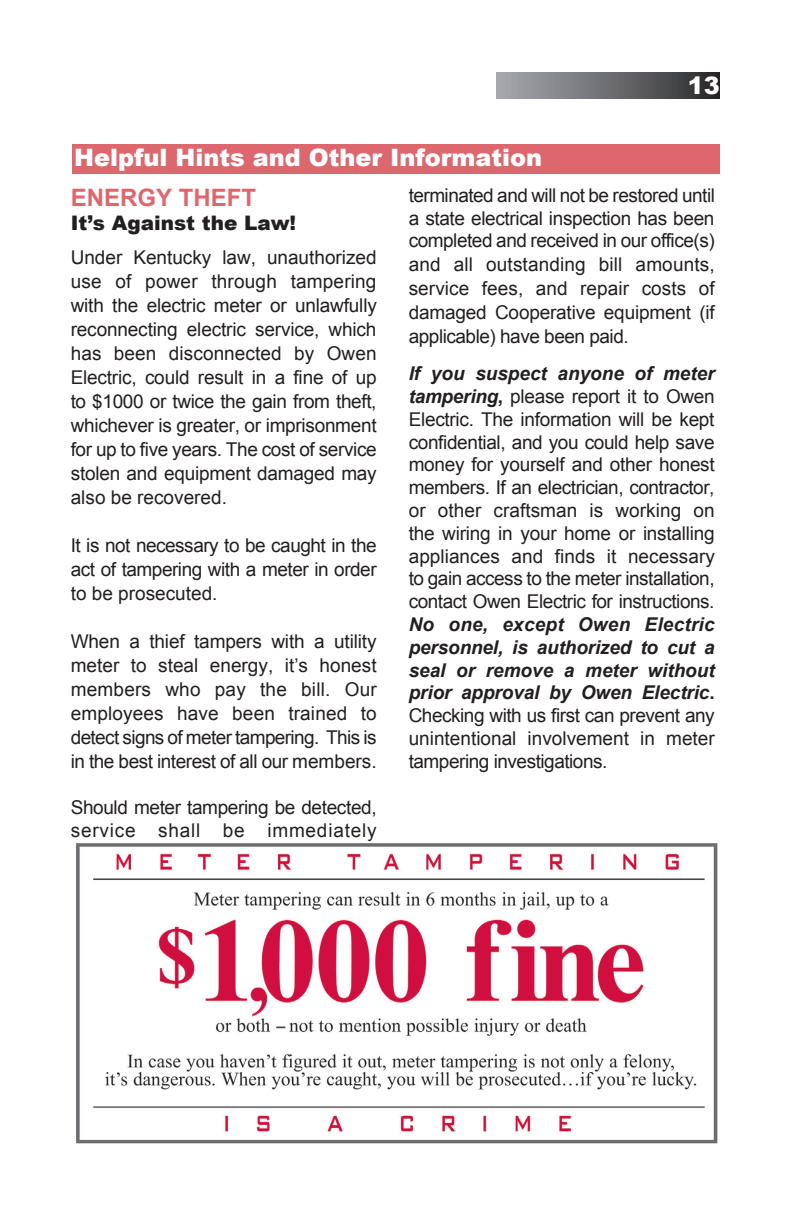
<style>
.page{position:relative;width:792px;height:1224px;background:#fff}
.page>*{position:absolute;margin:0;border:0;box-sizing:border-box;transform-origin:0 0}
.t1{font:900 24px "Arial";color:#fff}
.t2{font:700 24px "Arial";color:#dd676e}
.t3{font:900 20px "Arial";color:#231f20}
.New_Style_Sheet{font:19px/22.8px "Arial";letter-spacing:-.015em;color:#231f20;text-align:justify}
.New_Style_Sheet-2{font:19px "Arial";letter-spacing:.01em;color:#231f20}
.s1{font-weight:700;font-style:italic}
.s2{font-weight:700}
</style>
<div class="page">
<div style="left:72px;top:144px;width:648px;height:30px;background:#dd676e"></div>
<img style="left:76px;top:843px;width:642px;height:301px">
<div style="left:496px;top:72px;width:224px;height:27px;background:linear-gradient(to right,#aaadb1,#2c2b2c)"></div>
<p class="t1" style="left:74px;top:140px;width:469px">Helpful Hints and Other Information</p>
<p class="t1" style="left:688px;top:68px;width:34px">13</p>
<p class="t2" style="left:71px;top:182px;width:187px">ENERGY THEFT</p>
<p class="t3" style="left:71px;top:209px;width:227px">It’s Against the Law!</p>
<p class="New_Style_Sheet" style="left:71px;top:246px;width:308px;line-height:24px">Under Kentucky law, unauthorized use of power through tampering with the electric meter or unlawfully</p>
<p class="New_Style_Sheet" style="left:71px;top:318px;width:308px;line-height:24px">reconnecting electric service, which has been disconnected by Owen Electric, could result in a fine of up to $1000 or twice the gain from theft, whichever is greater, or imprisonment for up to five years. The cost of service stolen and equipment damaged may also be recovered.</p>
<p class="New_Style_Sheet" style="left:71px;top:534px;width:308px;line-height:24px">It is not necessary to be caught in the act of tampering with a meter in order to be prosecuted.</p>
<p class="New_Style_Sheet" style="left:71px;top:630px;width:308px;line-height:24px">When a thief tampers with a utility meter to steal energy, it’s honest members who pay the bill. Our</p>
<p class="New_Style_Sheet-2" style="left:71px;top:701px;width:308px">employees have been trained to</p>
<p class="New_Style_Sheet" style="left:71px;top:726px;width:307px;line-height:24px">detect signs of meter tampering. This is in the best interest of all our members.</p>
<p class="New_Style_Sheet" style="left:71px;top:796px;width:307px">Should meter tampering be detected, service shall be immediately</p>
<p class="New_Style_Sheet" style="left:409px;top:184px;width:308px">terminated and will not be restored until a state electrical inspection has been completed and received in our office(s)</p>
<p class="New_Style_Sheet" style="left:409px;top:253px;width:308px;line-height:24px">and all outstanding bill amounts, service fees, and repair costs of damaged Cooperative equipment (if applicable) have been paid.</p>
<p class="New_Style_Sheet" style="left:409px;top:362px;width:308px"><span class="s1">If you suspect anyone of meter tampering</span><span class="s2">,</span> please report it to Owen Electric. The information will be kept confidential, and you could help save money for yourself and other honest members. If an electrician, contractor, or other craftsman is working on the wiring in your home or installing</p>
<p class="New_Style_Sheet" style="left:409px;top:545px;width:308px;text-align:left">appliances and finds it necessary to gain access to the meter installation, contact Owen Electric for instructions.<br><span class="s1">No one, except Owen Electric</span></p>
<p class="New_Style_Sheet" style="left:409px;top:636px;width:308px"><span class="s1">personnel, is authorized to cut a seal or remove a meter without prior approval by Owen Electric</span><span class="s2">.<br></span>Checking with us first can prevent any unintentional involvement in meter tampering investigations.</p>
</div>
